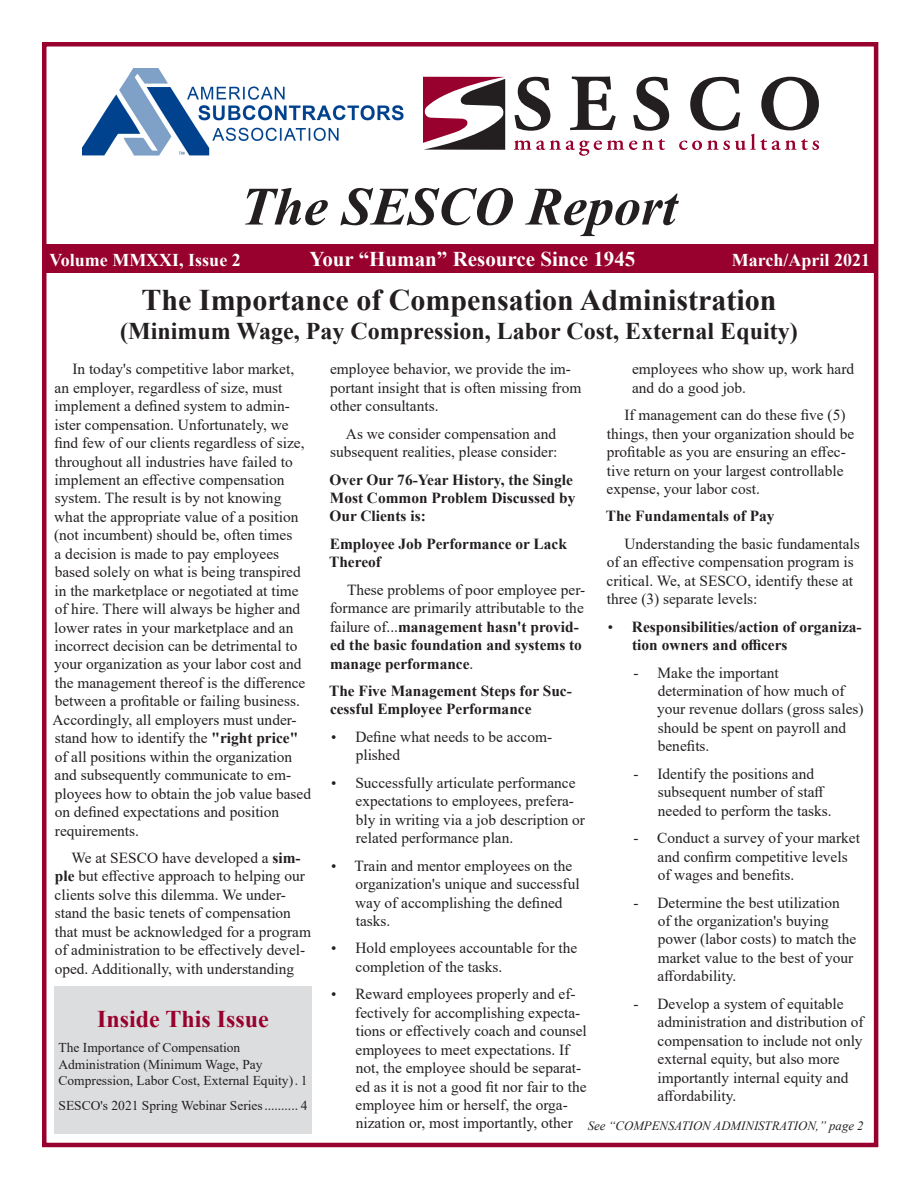
<style>
.page{position:relative;width:918px;height:1188px;background:#fff}
.page>*{position:absolute;margin:0;border:0;box-sizing:border-box;transform-origin:0 0}
.t1{font:italic 700 54px "Times New Roman";color:#231f20}
.t2{font:700 30px "Times New Roman";color:#231f20}
.t3{font:700 24px "Times New Roman";color:#231f20}
.t4{font:700 24px "Times New Roman";color:#98012d}
.Newsletter_Issue_and{font:700 21px "Times New Roman";color:#fff}
.Newsletter_Issue_and-2{font:700 18px "Times New Roman";color:#fff}
.t5{font:15.3px/18.5px "Times New Roman";color:#231f20}
.t6{font:700 15.3px/18.5px "Times New Roman";color:#231f20}
.Inside_This_Issue{font:13.5px/16.2px "Times New Roman";color:#231f20}
.t7{font:italic 12.75px "Times New Roman";color:#231f20}
.s1{font-weight:700}
.s2{font-size:15px}
.s3{font-weight:400;font-size:15px}
</style>
<div class="page">
<div style="left:42px;top:42px;width:836px;height:1105px;border:4px solid #98012d"></div>
<div style="left:44px;top:244px;width:830px;height:29px;background:#98012d"></div>
<div style="left:54px;top:987px;width:258px;height:147px;background:#dcdddf"></div>
<svg style="left:514px;top:77px;width:36px;height:54px"></svg>
<svg style="left:570px;top:76px;width:46px;height:54px"></svg>
<svg style="left:633px;top:77px;width:36px;height:54px"></svg>
<svg style="left:423px;top:77px;width:82px;height:73px"></svg>
<svg style="left:514px;top:139px;width:151px;height:17px"></svg>
<svg style="left:679px;top:77px;width:140px;height:73px"></svg>
<img style="left:83px;top:68px;width:320px;height:88px">
<p class="t1" style="left:241px;top:169px;width:438px">The SESCO Report</p>
<p class="Newsletter_Issue_and-2" style="left:50px;top:247px;width:193px">Volume MMXXI, Issue 2</p>
<p class="Newsletter_Issue_and" style="left:310px;top:244px;width:327px">Your “Human” Resource Since 1945</p>
<p class="Newsletter_Issue_and-2" style="left:732px;top:247px;width:140px">March/April 2021</p>
<p class="t2" style="left:141px;top:279px;width:637px">The Importance of Compensation Administration</p>
<p class="t3" style="left:120px;top:314px;width:679px">(Minimum Wage, Pay Compression, Labor Cost, External Equity)</p>
<p class="t5" style="left:53px;top:359px;width:260px;text-indent:20px">In today's competitive labor market, an employer, regardless of size, must implement a defined system to admin&shy;ister compensation. Unfortunately, we find few of our clients regardless of size, throughout all industries have failed to implement an effective compensation system. The result is by not knowing what the appropriate value of a position (not incumbent) should be, often times<br>a decision is made to pay employees based solely on what is being transpired in the marketplace or negotiated at time of hire. There will always be higher and lower rates in your marketplace and an incorrect decision can be detrimental to your organization as your labor cost and the management thereof is the difference between a profitable or failing business.<br>Accordingly, all employers must under&shy;stand how to identify the <span class="s1">"right price" </span>of all positions within the organization and subsequently communicate to em&shy;ployees how to obtain the job value based on defined expectations and position requirements.</p>
<p class="t5" style="left:55px;top:848px;width:258px;text-indent:17px">We at SESCO have developed a <span class="s1">sim&shy;ple</span> but effective approach to helping our clients solve this dilemma. We under&shy;stand the basic tenets of compensation that must be acknowledged for a program of administration to be effectively devel&shy;oped. Additionally, with understanding</p>
<p class="t5" style="left:330px;top:359px;width:253px">employee behavior, we provide the im&shy;portant insight that is often missing from other consultants.</p>
<p class="t5" style="left:330px;top:424px;width:229px;text-align:right">As we consider compensation and subsequent realities, please consider:</p>
<p class="t6" style="left:330px;top:470px;width:247px">Over Our 76-Year History, the Single<br>Most Common Problem Discussed by<br>Our Clients is:</p>
<p class="t6" style="left:329px;top:534px;width:239px">Employee Job Performance or Lack<br>Thereof</p>
<p class="t5" style="left:330px;top:580px;width:257px;text-indent:17px">These problems of poor employee per&shy;formance are primarily attributable to the failure of...<span class="s1">management hasn't provid&shy;ed the basic foundation and systems to manage performance</span>.</p>
<p class="t6" style="left:329px;top:681px;width:244px">The Five Management Steps for Suc&shy;cessful Employee Performance</p>
<p class="t5" style="left:356px;top:727px;width:198px;text-indent:-25px"><span class="s2">•</span> Define what needs to be accom&shy;plished</p>
<p class="t5" style="left:356px;top:773px;width:231px;text-indent:-24px"><span class="s2">•</span> Successfully articulate performance expectations to employees, prefera&shy;bly in writing via a job description or related performance plan.</p>
<p class="t5" style="left:355px;top:856px;width:226px;text-indent:-24px"><span class="s2">•</span> Train and mentor employees on the organization's unique and successful way of accomplishing the defined tasks.</p>
<p class="t5" style="left:356px;top:939px;width:223px;text-indent:-24px"><span class="s2">•</span> Hold employees accountable for the completion of the tasks.</p>
<p class="t5" style="left:355px;top:984px;width:233px;text-indent:-24px"><span class="s2">•</span> Reward employees properly and ef&shy;fectively for accomplishing expecta&shy;tions or effectively coach and counsel employees to meet expectations. If not, the employee should be separat&shy;ed as it is not a good fit nor fair to the employee him or herself, the orga&shy;nization or, most importantly, other</p>
<p class="t5" style="left:632px;top:359px;width:224px">employees who show up, work hard and do a good job.</p>
<p class="t5" style="left:607px;top:405px;width:249px;text-indent:18px">If management can do these five (5) things, then your organization should be profitable as you are ensuring an effec&shy;tive return on your largest controllable expense, your labor cost.</p>
<p class="t6" style="left:606px;top:507px;width:170px">The Fundamentals of Pay</p>
<p class="t5" style="left:607px;top:534px;width:255px;text-indent:18px">Understanding the basic fundamentals of an effective compensation program is critical. We, at SESCO, identify these at three (3) separate levels:</p>
<p class="t6" style="left:632px;top:617px;width:231px;text-indent:-24px"><span class="s3">•</span> Responsibilities/action of organiza&shy;tion owners and officers</p>
<p class="t5" style="left:657px;top:663px;width:208px;text-indent:-24px">- Make the important determination of how much of your revenue dollars (gross sales) should be spent on payroll and benefits.</p>
<p class="t5" style="left:658px;top:764px;width:175px;text-indent:-25px">- Identify the positions and subsequent number of staff needed to perform the tasks.</p>
<p class="t5" style="left:658px;top:828px;width:204px;text-indent:-24px">- Conduct a survey of your market and confirm competitive levels of wages and benefits.</p>
<p class="t5" style="left:658px;top:893px;width:200px;text-indent:-24px">- Determine the best utilization of the organization's buying power (labor costs) to match the market value to the best of your affordability.</p>
<p class="t5" style="left:658px;top:994px;width:208px;text-indent:-24px">- Develop a system of equitable administration and distribution of compensation to include not only external equity, but also more importantly internal equity and affordability.</p>
<p class="t7" style="left:588px;top:1117px;width:277px">See “COMPENSATION ADMINISTRATION,” page 2</p>
<p class="t4" style="left:97px;top:1002px;width:173px">Inside This Issue</p>
<p class="Inside_This_Issue" style="left:58px;top:1039px;width:250px">The Importance of Compensation<br>Administration (Minimum Wage, Pay<br>Compression, Labor Cost, External Equity). 1</p>
<p class="Inside_This_Issue" style="left:58px;top:1097px;width:250px">SESCO's 2021 Spring Webinar Series.......... 4</p>
</div>
